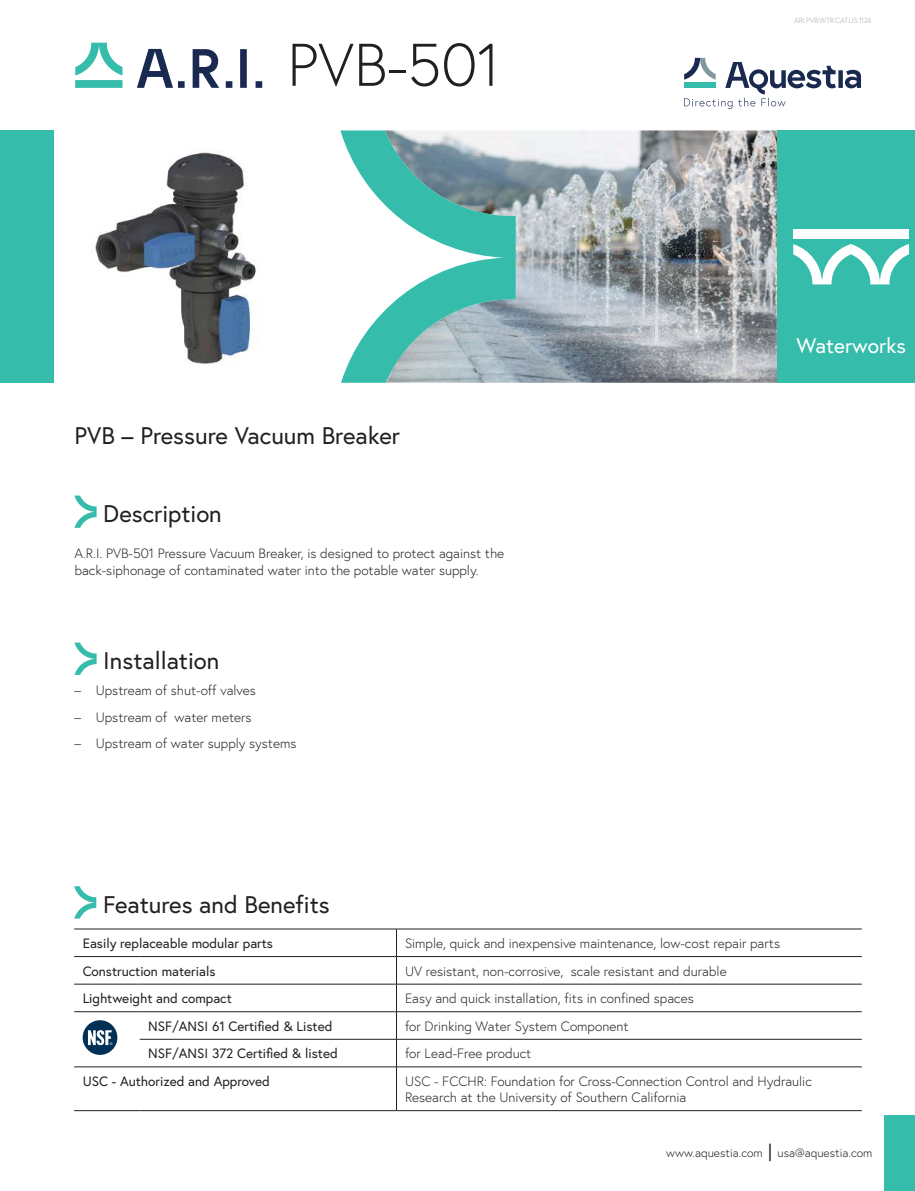
<style>
.page{position:relative;width:915px;height:1191px;background:#fff}
.page>*{position:absolute;margin:0;border:0;box-sizing:border-box;transform-origin:0 0}
.t1{font:300 60px "Europa";color:#231f20}
.t2{font:24px "Europa";color:#231f20}
.t3{font:21px "Europa";color:#fff}
.t4{font:300 13.5px/16.2px "Europa";color:#231f20}
.t5{font:13.5px "Europa";color:#231f20}
.t6{font:300 12px "Europa";color:#231f20}
.t7{font:300 7.5px "Europa";letter-spacing:-.025em;color:#a7a9ac}
.s1{font-weight:400;font-size:18px}
</style>
<div class="page">
<svg style="left:74px;top:642px;width:23px;height:33px"></svg>
<svg style="left:74px;top:495px;width:23px;height:33px"></svg>
<img style="left:95px;top:152px;width:161px;height:212px">
<svg style="left:74px;top:886px;width:22px;height:32px"></svg>
<hr style="left:74px;top:928px;width:66px;height:1px;background:#231f20">
<hr style="left:140px;top:928px;width:256px;height:1px;background:#231f20">
<hr style="left:396px;top:928px;width:465px;height:1px;background:#231f20">
<hr style="left:74px;top:956px;width:66px;height:1px;background:#231f20">
<hr style="left:140px;top:956px;width:256px;height:1px;background:#231f20">
<hr style="left:396px;top:956px;width:465px;height:1px;background:#231f20">
<hr style="left:74px;top:984px;width:66px;height:1px;background:#231f20">
<hr style="left:140px;top:984px;width:256px;height:1px;background:#231f20">
<hr style="left:396px;top:984px;width:465px;height:1px;background:#231f20">
<hr style="left:74px;top:1011px;width:66px;height:1px;background:#231f20">
<hr style="left:140px;top:1011px;width:256px;height:1px;background:#231f20">
<hr style="left:396px;top:1011px;width:465px;height:1px;background:#231f20">
<hr style="left:140px;top:1039px;width:256px;height:1px;background:#231f20">
<hr style="left:396px;top:1039px;width:465px;height:1px;background:#231f20">
<svg style="left:396px;top:929px;width:1px;height:137px"></svg>
<hr style="left:74px;top:1066px;width:66px;height:1px;background:#231f20">
<hr style="left:140px;top:1066px;width:256px;height:1px;background:#231f20">
<hr style="left:396px;top:1066px;width:465px;height:1px;background:#231f20">
<hr style="left:396px;top:1067px;width:1px;height:43px;background:#231f20">
<hr style="left:74px;top:1110px;width:66px;height:1px;background:#231f20">
<hr style="left:140px;top:1110px;width:256px;height:1px;background:#231f20">
<hr style="left:396px;top:1110px;width:465px;height:1px;background:#231f20">
<div style="left:83px;top:1020px;width:34px;height:34px;background:#003056;border-radius:50%"></div>
<svg style="left:88px;top:1030px;width:24px;height:15px"></svg>
<svg style="left:75px;top:43px;width:47px;height:45px"></svg>
<svg style="left:137px;top:49px;width:125px;height:39px"></svg>
<svg style="left:684px;top:58px;width:176px;height:51px"></svg>
<img style="left:515px;top:130px;width:261px;height:253px">
<svg style="left:340px;top:130px;width:175px;height:253px"></svg>
<div style="left:0;top:130px;width:54px;height:253px;background:#35bcaa"></div>
<div style="left:776px;top:130px;width:138px;height:253px;background:#35bcaa"></div>
<div style="left:793px;top:229px;width:57px;height:9px;background:#fff"></div>
<svg style="left:793px;top:244px;width:115px;height:40px"></svg>
<div style="left:850px;top:229px;width:58px;height:9px;background:#fff"></div>
<div style="left:883px;top:1115px;width:31px;height:76px;background:#35bcaa"></div>
<h1 class="t1" style="left:287px;top:27px;width:214px">PVB-501</h1>
<h2 class="t2" style="left:74px;top:420px;width:327px">PVB – Pressure Vacuum Breaker</h2>
<h2 class="t2" style="left:103px;top:498px;width:120px">Description</h2>
<p class="t4" style="left:74px;top:545px;width:431px">A.R.I. PVB-501 Pressure Vacuum Breaker, is designed to protect against the back-siphonage of contaminated water into the potable water supply.</p>
<h2 class="t2" style="left:103px;top:645px;width:117px">Installation</h2>
<p class="t4" style="left:74px;top:682px;width:183px">– Upstream of shut-off valves</p>
<p class="t4" style="left:74px;top:708px;width:178px">– Upstream of water meters</p>
<p class="t4" style="left:74px;top:735px;width:223px">– Upstream of water supply systems</p>
<p class="t7" style="left:794px;top:15px;width:78px">ARI.PVB.WTR.CAT.US.1124</p>
<h3 class="t3" style="left:796px;top:332px;width:111px">Waterworks</h3>
<h2 class="t2" style="left:103px;top:888px;width:228px">Features and Benefits</h2>
<p class="t5" style="left:83px;top:934px;width:192px">Easily replaceable modular parts</p>
<p class="t4" style="left:405px;top:935px;width:376px">Simple, quick and inexpensive maintenance, low-cost repair parts</p>
<p class="t5" style="left:83px;top:962px;width:134px">Construction materials</p>
<p class="t4" style="left:405px;top:962px;width:323px">UV resistant, non-corrosive, scale resistant and durable</p>
<p class="t5" style="left:83px;top:989px;width:151px">Lightweight and compact</p>
<p class="t4" style="left:405px;top:990px;width:290px">Easy and quick installation, fits in confined spaces</p>
<p class="t5" style="left:148px;top:1017px;width:186px">NSF/ANSI 61 Certified &amp; Listed</p>
<p class="t4" style="left:405px;top:1017px;width:225px">for Drinking Water System Component</p>
<p class="t5" style="left:148px;top:1045px;width:191px">NSF/ANSI 372 Certified &amp; listed</p>
<p class="t4" style="left:405px;top:1045px;width:128px">for Lead-Free product</p>
<p class="t5" style="left:83px;top:1072px;width:188px">USC - Authorized and Approved</p>
<p class="t4" style="left:405px;top:1073px;width:408px">USC - FCCHR: Foundation for Cross-Connection Control and Hydraulic<br>Research at the University of Southern California</p>
<p class="t6" style="left:666px;top:1144px;width:208px">www.aquestia.com <span class="s1">|</span> usa@aquestia.com</p>
</div>
